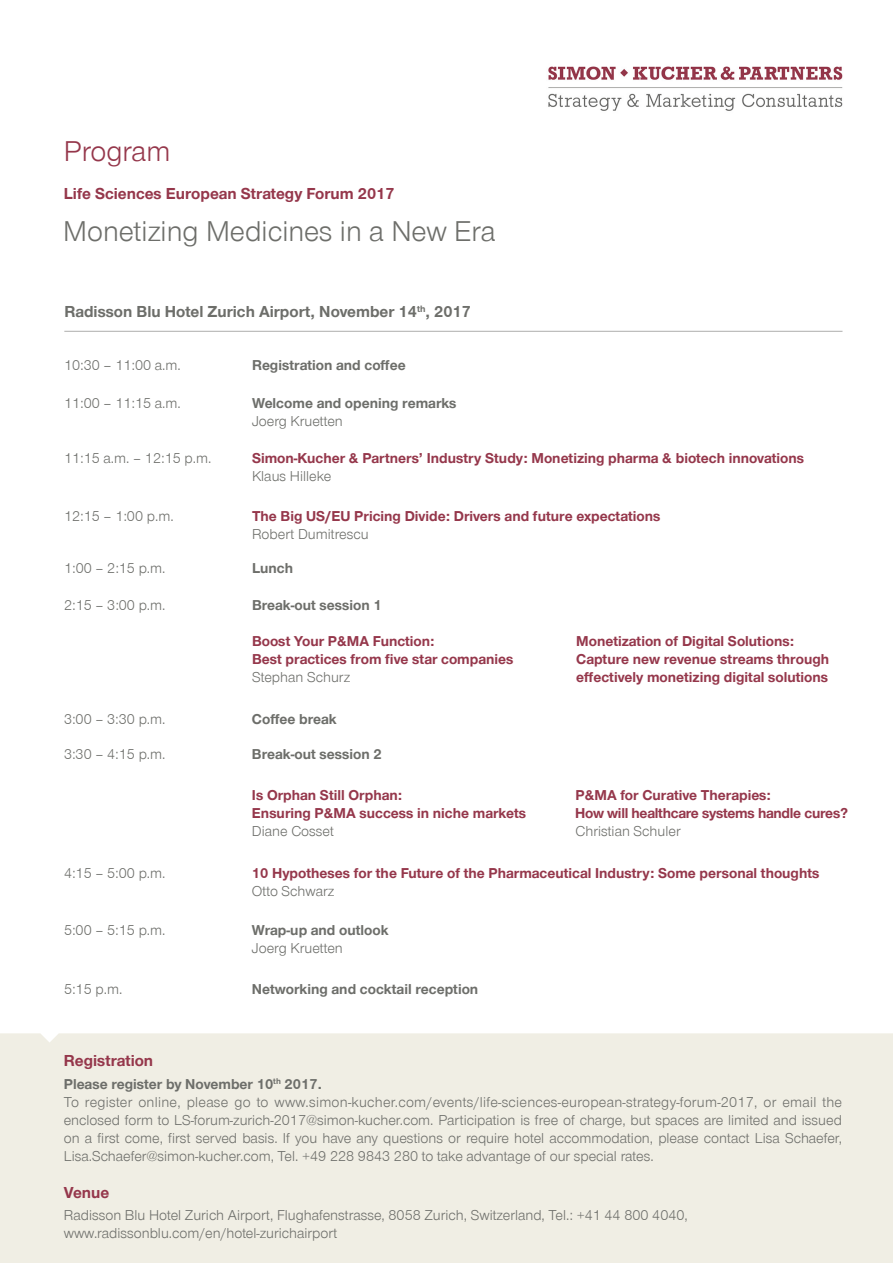
<style>
.page{position:relative;width:893px;height:1263px;background:#fff}
.page>*{position:absolute;margin:0;border:0;box-sizing:border-box;transform-origin:0 0}
.t1{font:27px "Simon Kucher";color:#6d6e6a}
.t2{font:27px "Simon Kucher";color:#95374b}
.t3{font:700 15px "Simon Kucher";color:#95374b}
.t4{font:700 15px "Simon Kucher";color:#6d6e6a}
.t5{font:13.5px/18px "Simon Kucher";color:#6d6e6a}
.t6{font:700 13.5px/18px "Simon Kucher";color:#95374b}
.t7{font:700 13.5px "Simon Kucher";color:#6d6e6a}
.t8{font:700 13.5px/18px "Simon Kucher";letter-spacing:-.02em;color:#95374b}
.s1{font-weight:700}
</style>
<div class="page">
<div style="left:0;top:1033px;width:893px;height:230px;background:#f0eee4"></div>
<img style="left:548px;top:66px;width:295px;height:45px">
<hr style="left:64px;top:331px;width:778px;height:1px;background:#b6b6b5">
<h1 class="t2" style="left:64px;top:136px;width:108px">Program</h1>
<p class="t3" style="left:64px;top:185px;width:332px">Life Sciences European Strategy Forum 2017</p>
<h1 class="t1" style="left:63px;top:216px;width:434px">Monetizing Medicines in a New Era</h1>
<p class="t4" style="left:64px;top:303px;width:408px">Radisson Blu Hotel Zurich Airport, November 14<sup>th</sup>, 2017</p>
<p class="t5" style="left:64px;top:357px;width:118px">10:30 – 11:00 a.m.</p>
<p class="t7" style="left:252px;top:358px;width:155px">Registration and coffee</p>
<p class="t5" style="left:64px;top:394px;width:118px">11:00 – 11:15 a.m.</p>
<p class="t7" style="left:252px;top:395px;width:206px">Welcome and opening remarks</p>
<p class="t5" style="left:252px;top:412px;width:92px">Joerg Kruetten</p>
<p class="t5" style="left:64px;top:449px;width:149px">11:15 a.m. – 12:15 p.m.</p>
<p class="t6" style="left:252px;top:449px;width:554px">Simon-Kucher &amp; Partners’ Industry Study: Monetizing pharma &amp; biotech innovations</p>
<p class="t5" style="left:252px;top:467px;width:81px">Klaus Hilleke</p>
<p class="t5" style="left:64px;top:507px;width:111px">12:15 – 1:00 p.m.</p>
<p class="t6" style="left:252px;top:507px;width:410px">The Big US/EU Pricing Divide: Drivers and future expectations</p>
<p class="t5" style="left:252px;top:525px;width:118px">Robert Dumitrescu</p>
<p class="t5" style="left:64px;top:560px;width:103px">1:00 – 2:15 p.m.</p>
<p class="t7" style="left:252px;top:561px;width:43px">Lunch</p>
<p class="t5" style="left:64px;top:596px;width:103px">2:15 – 3:00 p.m.</p>
<p class="t7" style="left:252px;top:598px;width:131px">Break-out session 1</p>
<p class="t6" style="left:252px;top:632px;width:263px">Boost Your P&amp;MA Function:<br>Best practices from five star companies</p>
<p class="t5" style="left:252px;top:668px;width:100px">Stephan Schurz</p>
<p class="t6" style="left:576px;top:632px;width:254px">Monetization of Digital Solutions:<br>Capture new revenue streams through effectively monetizing digital solutions</p>
<p class="t5" style="left:64px;top:710px;width:103px">3:00 – 3:30 p.m.</p>
<p class="t7" style="left:252px;top:711px;width:86px">Coffee break</p>
<p class="t5" style="left:64px;top:745px;width:103px">3:30 – 4:15 p.m.</p>
<p class="t7" style="left:252px;top:746px;width:131px">Break-out session 2</p>
<p class="t6" style="left:252px;top:786px;width:276px">Is Orphan Still Orphan:<br>Ensuring P&amp;MA success in niche markets</p>
<p class="t5" style="left:252px;top:822px;width:83px">Diane Cosset</p>
<p class="t8" style="left:575px;top:786px;width:274px">P&amp;MA for Curative Therapies:<br>How will healthcare systems handle cures?</p>
<p class="t5" style="left:575px;top:822px;width:107px">Christian Schuler</p>
<p class="t5" style="left:64px;top:864px;width:103px">4:15 – 5:00 p.m.</p>
<p class="t6" style="left:252px;top:864px;width:569px">10 Hypotheses for the Future of the Pharmaceutical Industry: Some personal thoughts</p>
<p class="t5" style="left:252px;top:882px;width:84px">Otto Schwarz</p>
<p class="t5" style="left:64px;top:921px;width:103px">5:00 – 5:15 p.m.</p>
<p class="t7" style="left:252px;top:922px;width:138px">Wrap-up and outlook</p>
<p class="t5" style="left:252px;top:939px;width:92px">Joerg Kruetten</p>
<p class="t5" style="left:64px;top:980px;width:60px">5:15 p.m.</p>
<p class="t7" style="left:252px;top:982px;width:228px">Networking and cocktail reception</p>
<p class="t3" style="left:64px;top:1052px;width:91px">Registration</p>
<p class="t5" style="left:64px;top:1075px;width:780px"><span class="s1">Please register by November 10</span><sup>th</sup> <span class="s1">2017.<br></span>To register online, please go to www.simon-kucher.com/events/life-sciences-european-strategy-forum-2017, or email the enclosed form to LS-forum-zurich-2017@simon-kucher.com. Participation is free of charge, but spaces are limited and issued on a first come, first served basis. If you have any questions or require hotel accommodation, please contact Lisa Schaefer, Lisa.Schaefer@simon-kucher.com, Tel. +49 228 9843 280 to take advantage of our special rates.</p>
<p class="t3" style="left:64px;top:1184px;width:47px">Venue</p>
<p class="t5" style="left:64px;top:1207px;width:626px">Radisson Blu Hotel Zurich Airport, Flughafenstrasse, 8058 Zurich, Switzerland, Tel.: +41 44 800 4040, www.radissonblu.com/en/hotel-zurichairport</p>
</div>
